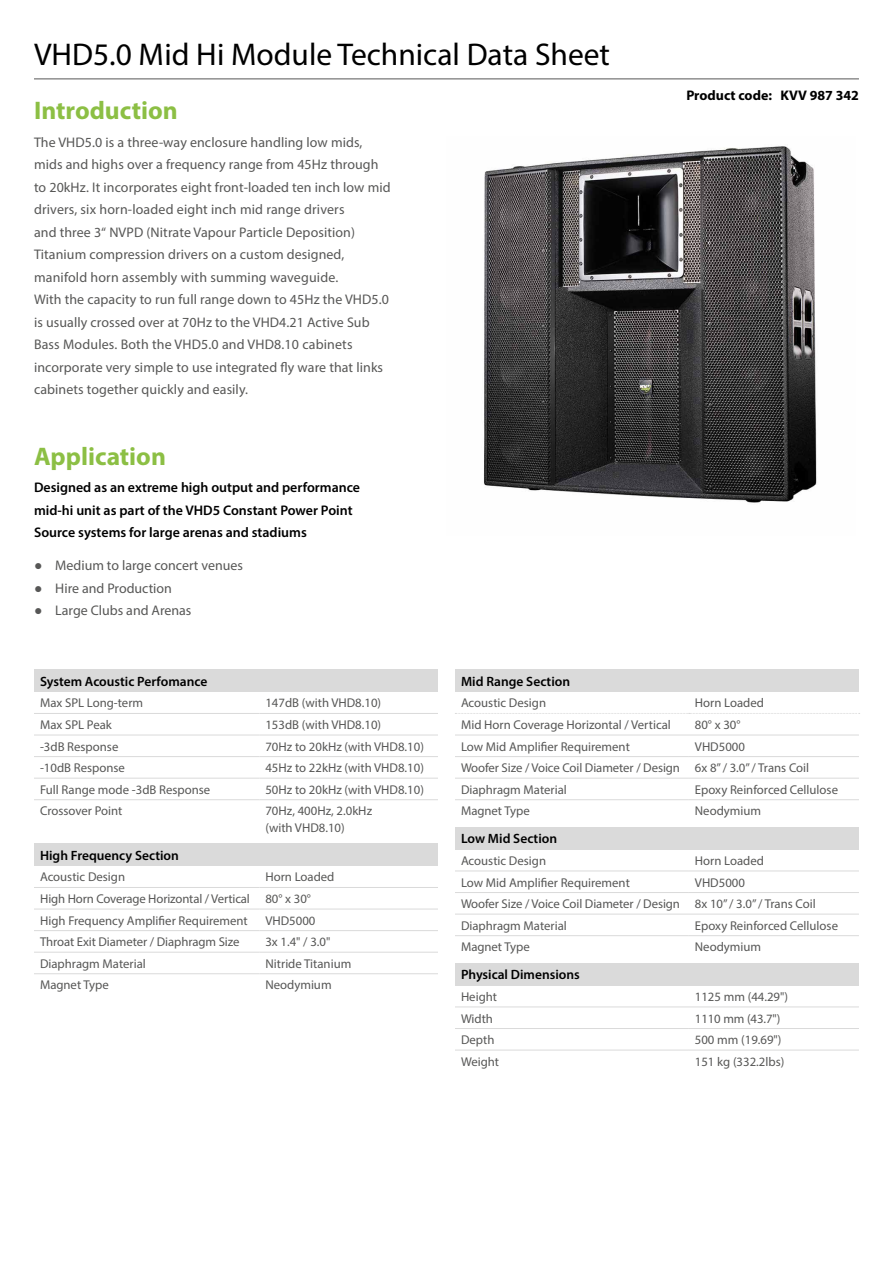
<style>
.page{position:relative;width:893px;height:1263px;background:#fff}
.page>*{position:absolute;margin:0;border:0;box-sizing:border-box;transform-origin:0 0}
.t1{font:31.5px "Myriad Pro";color:#000}
.t2{font:700 25.5px "Myriad Pro";color:#8cbf44}
.t3{font:13.95px/22.5px "Myriad Pro";letter-spacing:.005em;color:#575756}
.t4{font:600 13.95px/22.5px "Myriad Pro";color:#000}
.t5{font:700 13.95px "Myriad Pro";color:#000}
.t6{font:600 13.5px "Myriad Pro";color:#000}
.t7{font:12.75px/21.6px "Myriad Pro";color:#575756}
.s1{font-family:"Arial"}
</style>
<div class="page">
<img style="left:483px;top:146px;width:334px;height:357px">
<hr style="left:34px;top:79px;width:825px;height:1px;background:#575756">
<div style="left:34px;top:670px;width:404px;height:22px;background:#dadada"></div>
<hr style="left:34px;top:713px;width:225px;height:1px;background:#dadada">
<hr style="left:259px;top:713px;width:179px;height:1px;background:#dadada">
<hr style="left:34px;top:735px;width:225px;height:1px;background:#dadada">
<hr style="left:259px;top:735px;width:179px;height:1px;background:#dadada">
<hr style="left:34px;top:756px;width:225px;height:1px;background:#dadada">
<hr style="left:259px;top:756px;width:179px;height:1px;background:#dadada">
<hr style="left:34px;top:778px;width:225px;height:1px;background:#dadada">
<hr style="left:259px;top:778px;width:179px;height:1px;background:#dadada">
<hr style="left:34px;top:799px;width:225px;height:1px;background:#dadada">
<hr style="left:259px;top:799px;width:179px;height:1px;background:#dadada">
<div style="left:34px;top:844px;width:404px;height:22px;background:#dadada"></div>
<hr style="left:34px;top:887px;width:225px;height:1px;background:#dadada">
<hr style="left:259px;top:887px;width:179px;height:1px;background:#dadada">
<hr style="left:34px;top:909px;width:225px;height:1px;background:#dadada">
<hr style="left:259px;top:909px;width:179px;height:1px;background:#dadada">
<hr style="left:34px;top:930px;width:225px;height:1px;background:#dadada">
<hr style="left:259px;top:930px;width:179px;height:1px;background:#dadada">
<hr style="left:34px;top:952px;width:225px;height:1px;background:#dadada">
<hr style="left:259px;top:952px;width:179px;height:1px;background:#dadada">
<hr style="left:34px;top:973px;width:225px;height:1px;background:#dadada">
<hr style="left:259px;top:973px;width:179px;height:1px;background:#dadada">
<div style="left:455px;top:670px;width:404px;height:22px;background:#dadada"></div>
<svg style="left:455px;top:713px;width:405px;height:1px"></svg>
<hr style="left:455px;top:735px;width:234px;height:1px;background:#dadada">
<hr style="left:689px;top:735px;width:170px;height:1px;background:#dadada">
<hr style="left:455px;top:756px;width:234px;height:1px;background:#dadada">
<hr style="left:689px;top:756px;width:170px;height:1px;background:#dadada">
<hr style="left:455px;top:778px;width:234px;height:1px;background:#dadada">
<hr style="left:689px;top:778px;width:170px;height:1px;background:#dadada">
<hr style="left:455px;top:799px;width:234px;height:1px;background:#dadada">
<hr style="left:689px;top:799px;width:170px;height:1px;background:#dadada">
<div style="left:455px;top:827px;width:404px;height:22px;background:#dadada"></div>
<hr style="left:455px;top:871px;width:234px;height:1px;background:#dadada">
<hr style="left:689px;top:871px;width:170px;height:1px;background:#dadada">
<hr style="left:455px;top:892px;width:234px;height:1px;background:#dadada">
<hr style="left:689px;top:892px;width:170px;height:1px;background:#dadada">
<hr style="left:455px;top:914px;width:234px;height:1px;background:#dadada">
<hr style="left:689px;top:914px;width:170px;height:1px;background:#dadada">
<hr style="left:455px;top:935px;width:234px;height:1px;background:#dadada">
<hr style="left:689px;top:935px;width:170px;height:1px;background:#dadada">
<div style="left:455px;top:963px;width:404px;height:22px;background:#dadada"></div>
<hr style="left:455px;top:1007px;width:234px;height:1px;background:#dadada">
<hr style="left:689px;top:1007px;width:170px;height:1px;background:#dadada">
<hr style="left:455px;top:1028px;width:234px;height:1px;background:#dadada">
<hr style="left:689px;top:1028px;width:170px;height:1px;background:#dadada">
<hr style="left:455px;top:1050px;width:234px;height:1px;background:#dadada">
<hr style="left:689px;top:1050px;width:170px;height:1px;background:#dadada">
<h1 class="t1" style="left:34px;top:35px;width:577px">VHD5.0 Mid Hi Module Technical Data Sheet</h1>
<h2 class="t2" style="left:34px;top:94px;width:145px">Introduction</h2>
<p class="t3" style="left:34px;top:130px;width:358px">The VHD5.0 is a three‑way enclosure handling low mids, mids and highs over a frequency range from 45Hz through to 20kHz. It incorporates eight front‑loaded ten inch low mid drivers, six horn‑loaded eight inch mid range drivers<br>and three 3“ NVPD (Nitrate Vapour Particle Deposition)<br>Titanium compression drivers on a custom designed, manifold horn assembly with summing waveguide.<br>With the capacity to run full range down to 45Hz the VHD5.0 is usually crossed over at 70Hz to the VHD4.21 Active Sub Bass Modules. Both the VHD5.0 and VHD8.10 cabinets incorporate very simple to use integrated fly ware that links cabinets together quickly and easily.</p>
<h2 class="t2" style="left:34px;top:439px;width:133px">Application</h2>
<p class="t4" style="left:34px;top:476px;width:328px">Designed as an extreme high output and performance mid-hi unit as part of the VHD5 Constant Power Point<br>Source systems for large arenas and stadiums</p>
<p class="t3" style="left:34px;top:554px;width:211px"><span class="s1">●</span> Medium to large concert venues</p>
<p class="t3" style="left:34px;top:576px;width:139px"><span class="s1">●</span> Hire and Production</p>
<p class="t3" style="left:34px;top:599px;width:159px"><span class="s1">●</span> Large Clubs and Arenas</p>
<p class="t5" style="left:686px;top:86px;width:174px">Product code: KVV 987 342</p>
<p class="t6" style="left:40px;top:673px;width:169px">System Acoustic Perfomance</p>
<p class="t7" style="left:40px;top:692px;width:105px">Max SPL Long-term</p>
<p class="t7" style="left:265px;top:692px;width:117px">147dB (with VHD8.10)</p>
<p class="t7" style="left:40px;top:714px;width:73px">Max SPL Peak</p>
<p class="t7" style="left:265px;top:714px;width:117px">153dB (with VHD8.10)</p>
<p class="t7" style="left:40px;top:735px;width:80px">-3dB Response</p>
<p class="t7" style="left:265px;top:735px;width:160px">70Hz to 20kHz (with VHD8.10)</p>
<p class="t7" style="left:40px;top:757px;width:86px">-10dB Response</p>
<p class="t7" style="left:265px;top:757px;width:160px">45Hz to 22kHz (with VHD8.10)</p>
<p class="t7" style="left:40px;top:778px;width:172px">Full Range mode -3dB Response</p>
<p class="t7" style="left:265px;top:778px;width:160px">50Hz to 20kHz (with VHD8.10)</p>
<p class="t7" style="left:40px;top:800px;width:84px">Crossover Point</p>
<p class="t7" style="left:265px;top:802px;width:108px;line-height:16.5px">70Hz, 400Hz, 2.0kHz (with VHD8.10)</p>
<p class="t6" style="left:40px;top:847px;width:140px">High Frequency Section</p>
<p class="t7" style="left:40px;top:866px;width:87px">Acoustic Design</p>
<p class="t7" style="left:40px;top:866px;width:296px;text-indent:225px">Horn Loaded<br>High Horn Coverage Horizontal / Vertical 80° x 30°<br>High Frequency Amplifier Requirement</p>
<p class="t7" style="left:265px;top:909px;width:52px">VHD5000</p>
<p class="t7" style="left:40px;top:931px;width:201px">Throat Exit Diameter / Diaphragm Size</p>
<p class="t7" style="left:265px;top:931px;width:66px">3x 1.4" / 3.0"</p>
<p class="t7" style="left:40px;top:952px;width:107px">Diaphragm Material</p>
<p class="t7" style="left:265px;top:952px;width:87px">Nitride Titanium</p>
<p class="t7" style="left:40px;top:974px;width:70px">Magnet Type</p>
<p class="t7" style="left:265px;top:974px;width:68px">Neodymium</p>
<p class="t6" style="left:461px;top:673px;width:111px">Mid Range Section</p>
<p class="t7" style="left:461px;top:692px;width:87px">Acoustic Design</p>
<p class="t7" style="left:695px;top:692px;width:71px">Horn Loaded</p>
<p class="t7" style="left:461px;top:714px;width:211px">Mid Horn Coverage Horizontal / Vertical</p>
<p class="t7" style="left:695px;top:714px;width:47px">80° x 30°</p>
<p class="t7" style="left:461px;top:735px;width:170px">Low Mid Amplifier Requirement</p>
<p class="t7" style="left:461px;top:735px;width:350px;text-indent:234px">VHD5000<br>Woofer Size / Voice Coil Diameter / Design 6x 8” / 3.0” / Trans Coil<br>Diaphragm Material</p>
<p class="t7" style="left:695px;top:778px;width:145px">Epoxy Reinforced Cellulose</p>
<p class="t7" style="left:461px;top:800px;width:70px">Magnet Type</p>
<p class="t7" style="left:695px;top:800px;width:68px">Neodymium</p>
<p class="t6" style="left:461px;top:830px;width:98px">Low Mid Section</p>
<p class="t7" style="left:461px;top:850px;width:87px">Acoustic Design</p>
<p class="t7" style="left:695px;top:850px;width:71px">Horn Loaded</p>
<p class="t7" style="left:461px;top:871px;width:170px">Low Mid Amplifier Requirement</p>
<p class="t7" style="left:461px;top:871px;width:356px;text-indent:234px">VHD5000<br>Woofer Size / Voice Coil Diameter / Design 8x 10” / 3.0” / Trans Coil<br>Diaphragm Material</p>
<p class="t7" style="left:695px;top:914px;width:145px">Epoxy Reinforced Cellulose</p>
<p class="t7" style="left:461px;top:936px;width:70px">Magnet Type</p>
<p class="t7" style="left:695px;top:936px;width:68px">Neodymium</p>
<p class="t6" style="left:461px;top:966px;width:120px">Physical Dimensions</p>
<p class="t7" style="left:461px;top:986px;width:38px">Height</p>
<p class="t7" style="left:695px;top:986px;width:95px">1125 mm (44.29")</p>
<p class="t7" style="left:461px;top:1007px;width:34px">Width</p>
<p class="t7" style="left:695px;top:1007px;width:87px">1110 mm (43.7")</p>
<p class="t7" style="left:461px;top:1029px;width:35px">Depth</p>
<p class="t7" style="left:695px;top:1029px;width:88px">500 mm (19.69")</p>
<p class="t7" style="left:461px;top:1050px;width:40px">Weight</p>
<p class="t7" style="left:695px;top:1050px;width:91px">151 kg (332.2lbs)</p>
</div>
